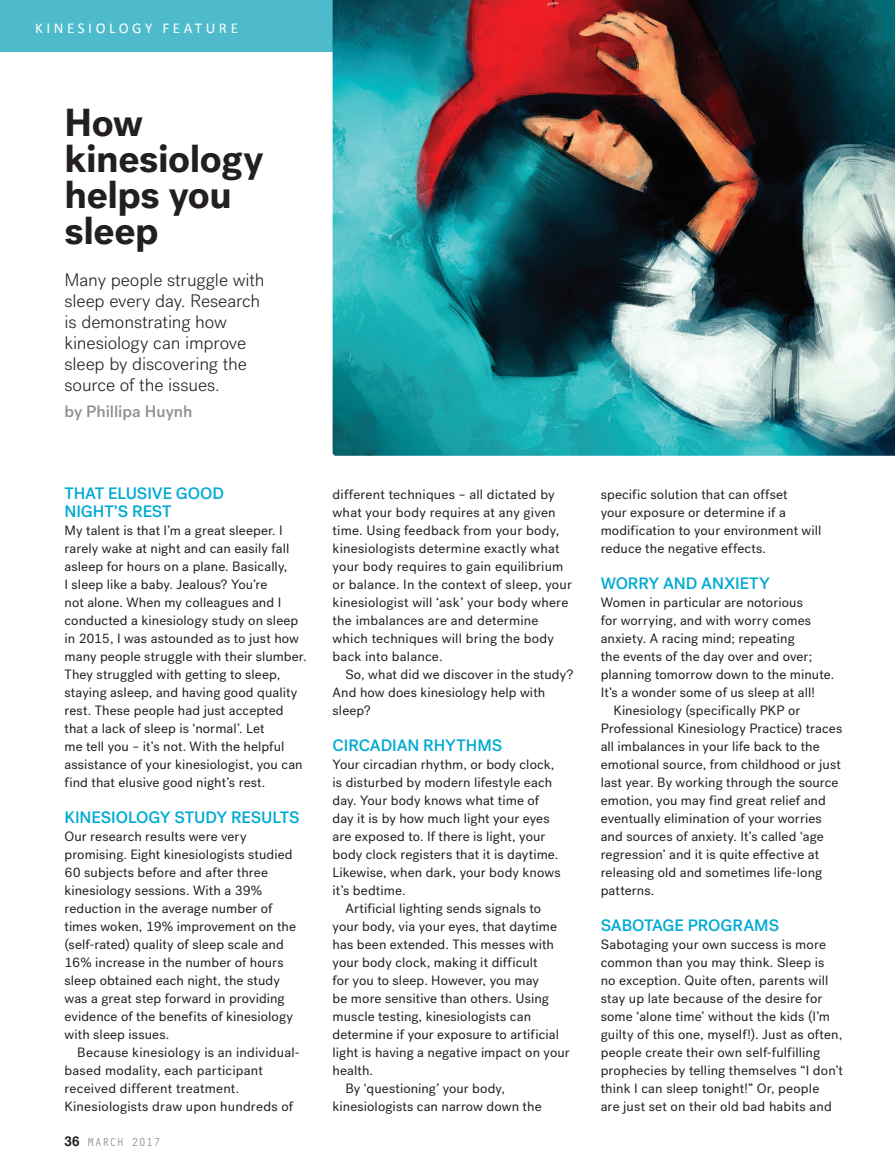
<style>
.page{position:relative;width:895px;height:1171px;background:#fff}
.page>*{position:absolute;margin:0;border:0;box-sizing:border-box;transform-origin:0 0}
.t1{font:700 39px/36px "Post Grotesk";letter-spacing:-.01em;color:#231f20}
.t2{font:300 18px/21px "Post Grotesk";letter-spacing:-.01em;color:#231f20}
.t3{font:500 16.5px/18px "Post Grotesk";letter-spacing:-.005em;color:#00abd3}
.t4{font:500 16.5px "Post Grotesk";letter-spacing:-.005em;color:#919192}
.t5{font:15px "Calibri";letter-spacing:.24em;color:#fff}
.t6{font:13.5px/18px "Post Grotesk";letter-spacing:.005em;color:#231f20}
.t7{font:12px "Orator";letter-spacing:.015em;color:#939598}
.s1{font-family:"Helvetica";font-weight:700;font-size:13.5px;color:#231f20}
</style>
<div class="page">
<div style="left:0;top:0;width:894px;height:52px;background:#4ebbcd"></div>
<img style="left:332px;top:0;width:562px;height:456px">
<p class="t5" style="left:35px;top:19px;width:204px">KINESIOLOGY FEATURE</p>
<h1 class="t1" style="left:64px;top:105px;width:200px">How kinesiology helps you sleep</h1>
<h2 class="t2" style="left:64px;top:270px;width:202px">Many people struggle with sleep every day. Research is demonstrating how kinesiology can improve sleep by discovering the source of the issues.</h2>
<p class="t4" style="left:64px;top:401px;width:129px">by Phillipa Huynh</p>
<p class="t3" style="left:64px;top:484px;width:161px">THAT ELUSIVE GOOD<br>NIGHT’S REST</p>
<p class="t6" style="left:64px;top:521px;width:243px">My talent is that I’m a great sleeper. I rarely wake at night and can easily fall asleep for hours on a plane. Basically,<br>I sleep like a baby. Jealous? You’re<br>not alone. When my colleagues and I conducted a kinesiology study on sleep in 2015, I was astounded as to just how many people struggle with their slumber.<br>They struggled with getting to sleep, staying asleep, and having good quality rest. These people had just accepted that a lack of sleep is ‘normal’. Let<br>me tell you – it’s not. With the helpful assistance of your kinesiologist, you can find that elusive good night’s rest.</p>
<p class="t3" style="left:64px;top:808px;width:236px">KINESIOLOGY STUDY RESULTS</p>
<p class="t6" style="left:64px;top:827px;width:233px">Our research results were very promising. Eight kinesiologists studied 60 subjects before and after three kinesiology sessions. With a 39% reduction in the average number of times woken, 19% improvement on the (self-rated) quality of sleep scale and 16% increase in the number of hours sleep obtained each night, the study was a great step forward in providing evidence of the benefits of kinesiology with sleep issues.</p>
<p class="t6" style="left:64px;top:1043px;width:237px;text-indent:13px">Because kinesiology is an individual&shy;based modality, each participant received different treatment.<br>Kinesiologists draw upon hundreds of</p>
<p class="t7" style="left:64px;top:1134px;width:98px"><span class="s1">36</span> MARCH 2017</p>
<p class="t6" style="left:332px;top:485px;width:241px">different techniques – all dictated by what your body requires at any given time. Using feedback from your body, kinesiologists determine exactly what your body requires to gain equilibrium or balance. In the context of sleep, your kinesiologist will ‘ask’ your body where the imbalances are and determine which techniques will bring the body back into balance.</p>
<p class="t6" style="left:332px;top:665px;width:242px;text-indent:13px">So, what did we discover in the study?<br>And how does kinesiology help with sleep?</p>
<p class="t3" style="left:332px;top:736px;width:171px">CIRCADIAN RHYTHMS</p>
<p class="t6" style="left:332px;top:755px;width:229px">Your circadian rhythm, or body clock, is disturbed by modern lifestyle each day. Your body knows what time of day it is by how much light your eyes are exposed to. If there is light, your body clock registers that it is daytime.<br>Likewise, when dark, your body knows it’s bedtime.</p>
<p class="t6" style="left:345px;top:899px;width:197px">Artificial lighting sends signals to</p>
<p class="t6" style="left:332px;top:917px;width:226px">your body, via your eyes, that daytime</p>
<p class="t6" style="left:332px;top:935px;width:223px">has been extended. This messes with</p>
<p class="t6" style="left:332px;top:953px;width:206px">your body clock, making it difficult</p>
<p class="t6" style="left:332px;top:971px;width:208px">for you to sleep. However, you may</p>
<p class="t6" style="left:332px;top:989px;width:218px">be more sensitive than others. Using</p>
<p class="t6" style="left:332px;top:1007px;width:200px">muscle testing, kinesiologists can</p>
<p class="t6" style="left:332px;top:1025px;width:228px">determine if your exposure to artificial</p>
<p class="t6" style="left:332px;top:1043px;width:238px">light is having a negative impact on your</p>
<p class="t6" style="left:332px;top:1061px;width:42px">health.</p>
<p class="t6" style="left:345px;top:1079px;width:161px">By ‘questioning’ your body,</p>
<p class="t6" style="left:332px;top:1097px;width:210px">kinesiologists can narrow down the</p>
<p class="t6" style="left:600px;top:485px;width:222px">specific solution that can offset<br>your exposure or determine if a modification to your environment will reduce the negative effects.</p>
<p class="t3" style="left:600px;top:574px;width:171px">WORRY AND ANXIETY</p>
<p class="t6" style="left:600px;top:593px;width:204px">Women in particular are notorious</p>
<p class="t6" style="left:600px;top:611px;width:212px">for worrying, and with worry comes</p>
<p class="t6" style="left:600px;top:629px;width:195px">anxiety. A racing mind; repeating</p>
<p class="t6" style="left:600px;top:647px;width:213px">the events of the day over and over;</p>
<p class="t6" style="left:600px;top:665px;width:235px">planning tomorrow down to the minute.</p>
<p class="t6" style="left:600px;top:683px;width:215px">It’s a wonder some of us sleep at all!</p>
<p class="t6" style="left:613px;top:701px;width:188px">Kinesiology (specifically PKP or</p>
<p class="t6" style="left:600px;top:719px;width:243px">Professional Kinesiology Practice) traces</p>
<p class="t6" style="left:600px;top:737px;width:220px">all imbalances in your life back to the</p>
<p class="t6" style="left:600px;top:755px;width:242px">emotional source, from childhood or just</p>
<p class="t6" style="left:600px;top:773px;width:239px">last year. By working through the source</p>
<p class="t6" style="left:600px;top:791px;width:227px">emotion, you may find great relief and</p>
<p class="t6" style="left:600px;top:809px;width:222px">eventually elimination of your worries</p>
<p class="t6" style="left:600px;top:827px;width:224px">and sources of anxiety. It’s called ‘age</p>
<p class="t6" style="left:600px;top:845px;width:220px">regression’ and it is quite effective at</p>
<p class="t6" style="left:600px;top:863px;width:223px">releasing old and sometimes life-long</p>
<p class="t6" style="left:600px;top:881px;width:55px">patterns.</p>
<p class="t3" style="left:600px;top:916px;width:180px">SABOTAGE PROGRAMS</p>
<p class="t6" style="left:600px;top:935px;width:244px">Sabotaging your own success is more common than you may think. Sleep is<br>no exception. Quite often, parents will stay up late because of the desire for some ‘alone time’ without the kids (I’m guilty of this one, myself!). Just as often, people create their own self-fulfilling prophecies by telling themselves “I don’t think I can sleep tonight!” Or, people<br>are just set on their old bad habits and</p>
</div>
